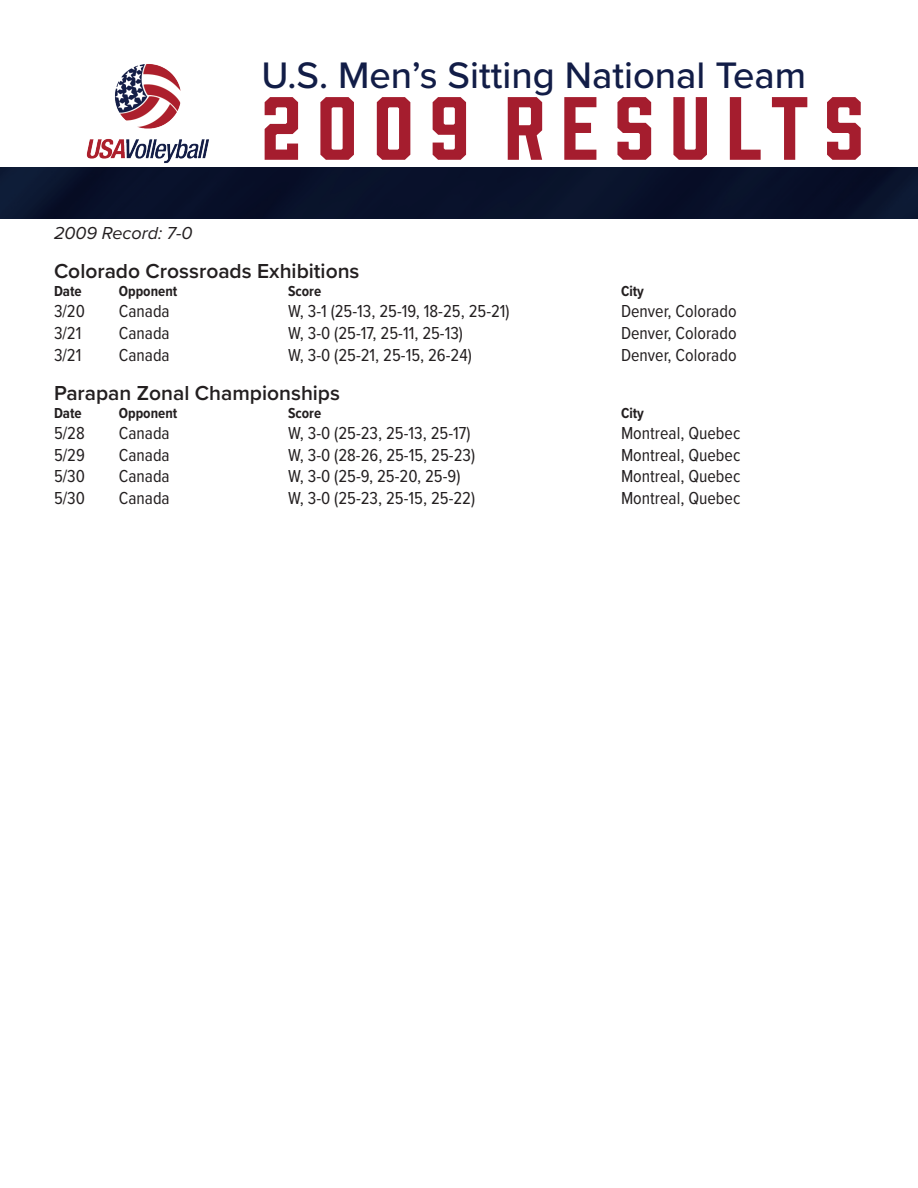
<style>
.page{position:relative;width:918px;height:1188px;background:#fff}
.page>*{position:absolute;margin:0;border:0;box-sizing:border-box;transform-origin:0 0}
.t1{font:82.5px "Prohibition";letter-spacing:.17em;color:#a51d2e;scale:1.07 1}
.t2{font:500 38.25px "Proxima Nova";color:#121d47}
.t3{font:600 21px "Proxima Nova";color:#231f20}
.t4{font:18px "Proxima Nova Cond";color:#231f20}
.t5{font:italic 18px "Proxima Nova";color:#231f20}
.t6{font:700 15px "Proxima Nova Cond";color:#231f20}
</style>
<div class="page">
<img style="left:86px;top:64px;width:123px;height:100px">
<div style="left:0;top:168px;width:918px;height:50px;background:#09112b"></div>
<p class="t2" style="left:261px;top:47px;width:546px">U.S. Men’s Sitting National Team</p>
<p class="t1" style="left:261px;top:71px;width:565px">2009 RESULTS</p>
<p class="t5" style="left:54px;top:219px;width:140px">2009 Record: 7-0</p>
<p class="t3" style="left:54px;top:255px;width:307px">Colorado Crossroads Exhibitions</p>
<p class="t6" style="left:54px;top:280px;width:29px">Date</p>
<p class="t6" style="left:119px;top:280px;width:60px">Opponent</p>
<p class="t6" style="left:288px;top:280px;width:35px">Score</p>
<p class="t6" style="left:621px;top:280px;width:24px">City</p>
<p class="t4" style="left:54px;top:298px;width:32px">3/20</p>
<p class="t4" style="left:119px;top:298px;width:52px">Canada</p>
<p class="t4" style="left:288px;top:298px;width:223px">W, 3-1 (25-13, 25-19, 18-25, 25-21)</p>
<p class="t4" style="left:621px;top:298px;width:117px">Denver, Colorado</p>
<p class="t4" style="left:54px;top:320px;width:29px">3/21</p>
<p class="t4" style="left:119px;top:320px;width:52px">Canada</p>
<p class="t4" style="left:288px;top:320px;width:177px">W, 3-0 (25-17, 25-11, 25-13)</p>
<p class="t4" style="left:621px;top:320px;width:117px">Denver, Colorado</p>
<p class="t4" style="left:54px;top:341px;width:29px">3/21</p>
<p class="t4" style="left:119px;top:341px;width:52px">Canada</p>
<p class="t4" style="left:288px;top:341px;width:185px">W, 3-0 (25-21, 25-15, 26-24)</p>
<p class="t4" style="left:621px;top:341px;width:117px">Denver, Colorado</p>
<p class="t3" style="left:54px;top:377px;width:288px">Parapan Zonal Championships</p>
<p class="t6" style="left:54px;top:402px;width:29px">Date</p>
<p class="t6" style="left:119px;top:402px;width:60px">Opponent</p>
<p class="t6" style="left:288px;top:402px;width:35px">Score</p>
<p class="t6" style="left:621px;top:402px;width:24px">City</p>
<p class="t4" style="left:54px;top:420px;width:32px">5/28</p>
<p class="t4" style="left:119px;top:420px;width:52px">Canada</p>
<p class="t4" style="left:288px;top:420px;width:184px">W, 3-0 (25-23, 25-13, 25-17)</p>
<p class="t4" style="left:621px;top:420px;width:121px">Montreal, Quebec</p>
<p class="t4" style="left:54px;top:442px;width:32px">5/29</p>
<p class="t4" style="left:119px;top:442px;width:52px">Canada</p>
<p class="t4" style="left:288px;top:442px;width:189px">W, 3-0 (28-26, 25-15, 25-23)</p>
<p class="t4" style="left:621px;top:442px;width:121px">Montreal, Quebec</p>
<p class="t4" style="left:54px;top:463px;width:33px">5/30</p>
<p class="t4" style="left:119px;top:463px;width:52px">Canada</p>
<p class="t4" style="left:288px;top:463px;width:174px">W, 3-0 (25-9, 25-20, 25-9)</p>
<p class="t4" style="left:621px;top:463px;width:121px">Montreal, Quebec</p>
<p class="t4" style="left:54px;top:485px;width:33px">5/30</p>
<p class="t4" style="left:119px;top:485px;width:52px">Canada</p>
<p class="t4" style="left:288px;top:485px;width:189px">W, 3-0 (25-23, 25-15, 25-22)</p>
<p class="t4" style="left:621px;top:485px;width:121px">Montreal, Quebec</p>
</div>
